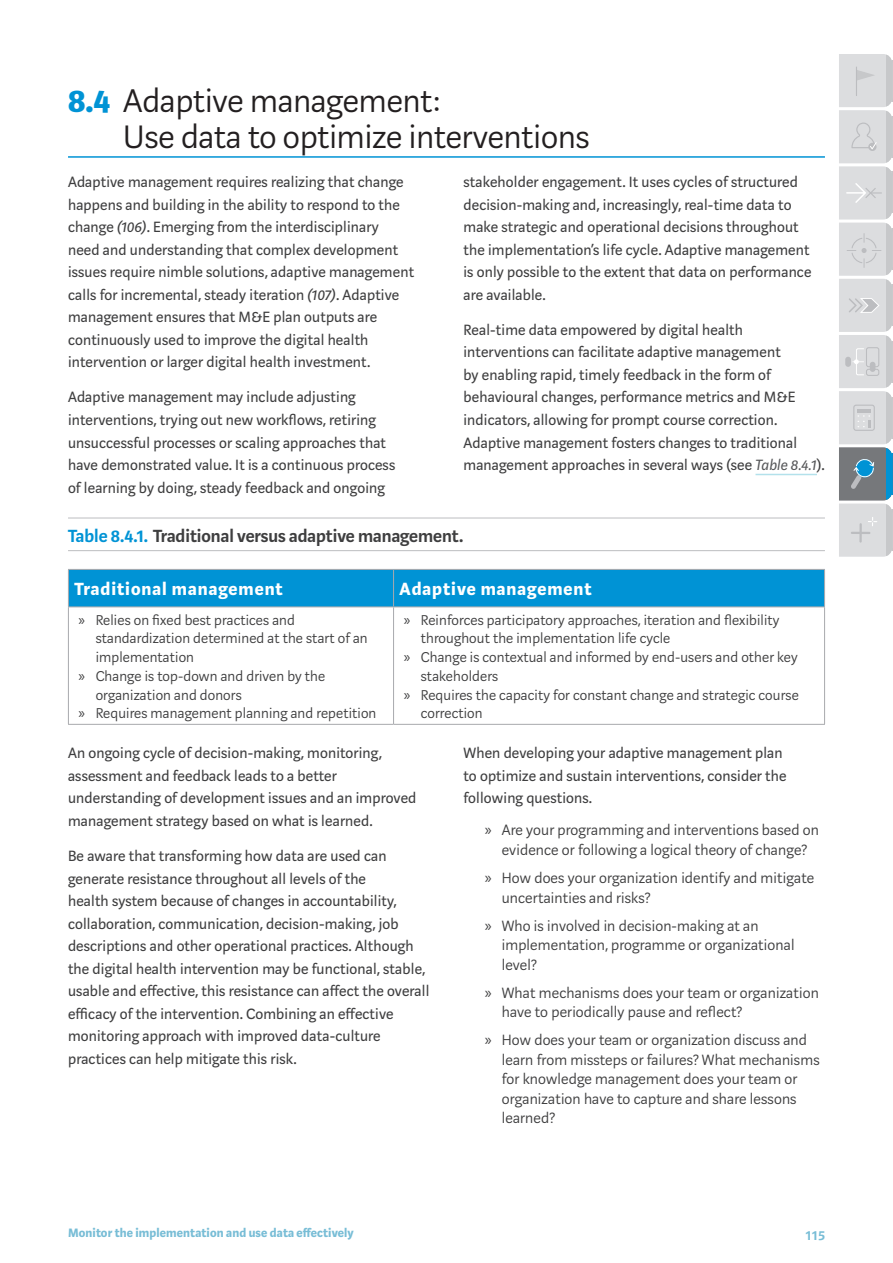
<style>
.page{position:relative;width:893px;height:1263px;background:#fff}
.page>*{position:absolute;margin:0;border:0;box-sizing:border-box;transform-origin:0 0}
.DIIG-AHead_Ch_8_who{font:300 36px/36px "Marat Sans";color:#231f20}
.DIIG-C_Head_with_dou{font:600 19.5px "Marat Sans";color:#3e3e3f}
.DIIG_--_Table_H1{font:700 19.5px "Marat Sans";letter-spacing:.05em;color:#fff}
.DIG-body_text{font:16.5px/22.5px "Marat Sans";letter-spacing:.01em;color:#3e3e3f}
.t1{font:300 16.5px/19.5px "Marat Sans";letter-spacing:.01em;color:#3e3e3f}
.t2{font:300 15.75px/18.8px "Marat Sans";letter-spacing:.01em;color:#3e3e3f}
.t3{font:600 15px "Marat Sans";color:#78bdd6}
.DIG-body_text-2{font:700 13.5px "Marat Sans";letter-spacing:.01em;color:#78bdd6}
.s1{font-weight:700;color:#0093d5}
.s2{font-style:italic}
.s3{font-style:italic;color:#57585a}
.s4{color:#0093d5}
.s5{font-family:"Myriad Pro";font-weight:400}
</style>
<div class="page">
<hr style="left:891px;top:172px;width:2px;height:41px;background:#c7c8ca">
<hr style="left:891px;top:341px;width:2px;height:41px;background:#c7c8ca">
<hr style="left:891px;top:509px;width:2px;height:42px;background:#c7c8ca">
<hr style="left:891px;top:116px;width:2px;height:41px;background:#c7c8ca">
<hr style="left:891px;top:285px;width:2px;height:41px;background:#c7c8ca">
<hr style="left:891px;top:61px;width:2px;height:41px;background:#c7c8ca">
<hr style="left:891px;top:229px;width:2px;height:41px;background:#c7c8ca">
<hr style="left:891px;top:397px;width:2px;height:41px;background:#c7c8ca">
<hr style="left:891px;top:453px;width:2px;height:42px;background:#0093d5">
<hr style="left:68px;top:156px;width:757px;height:2px;background:#0093d5">
<hr style="left:755px;top:474px;width:62px;height:1px;background:#b3e1eb">
<hr style="left:68px;top:518px;width:757px;height:1px;background:#bcbdc0">
<hr style="left:68px;top:550px;width:757px;height:1px;background:#bcbdc0">
<div style="left:69px;top:570px;width:755px;height:36px;background:#0093d5"></div>
<hr style="left:68px;top:569px;width:326px;height:1px;background:#a8a9ad">
<hr style="left:68px;top:570px;width:1px;height:36px;background:#a8a9ad">
<hr style="left:394px;top:569px;width:431px;height:1px;background:#a8a9ad">
<hr style="left:393px;top:570px;width:1px;height:36px;background:#a8a9ad">
<hr style="left:824px;top:570px;width:1px;height:36px;background:#a8a9ad">
<hr style="left:68px;top:606px;width:326px;height:1px;background:#a8a9ad">
<hr style="left:68px;top:607px;width:1px;height:117px;background:#a8a9ad">
<hr style="left:394px;top:606px;width:431px;height:1px;background:#a8a9ad">
<hr style="left:393px;top:607px;width:1px;height:117px;background:#a8a9ad">
<hr style="left:824px;top:607px;width:1px;height:117px;background:#a8a9ad">
<hr style="left:68px;top:724px;width:326px;height:1px;background:#a8a9ad">
<hr style="left:394px;top:724px;width:431px;height:1px;background:#a8a9ad">
<svg style="left:839px;top:54px;width:53px;height:503px;background:#ced2d5"></svg>
<p class="DIIG-AHead_Ch_8_who" style="left:123px;top:83px;width:468px;text-indent:-55px"><span class="s1">8.4</span> Adaptive management:<br>Use data to optimize interventions</p>
<p class="DIG-body_text" style="left:68px;top:171px;width:348px">Adaptive management requires realizing that change happens and building in the ability to respond to the change <span class="s2">(106)</span>. Emerging from the interdisciplinary need and understanding that complex development issues require nimble solutions, adaptive management calls for incremental, steady iteration <span class="s2">(107)</span>. Adaptive management ensures that M&amp;E plan outputs are continuously used to improve the digital health intervention or larger digital health investment.</p>
<p class="DIG-body_text" style="left:68px;top:386px;width:329px">Adaptive management may include adjusting interventions, trying out new workflows, retiring unsuccessful processes or scaling approaches that have demonstrated value. It is a continuous process of learning by doing, steady feedback and ongoing</p>
<p class="DIG-body_text" style="left:463px;top:171px;width:349px">stakeholder engagement. It uses cycles of structured decision-making and, increasingly, real-time data to make strategic and operational decisions throughout the implementation’s life cycle. Adaptive management is only possible to the extent that data on performance are available.</p>
<p class="DIG-body_text" style="left:463px;top:319px;width:363px">Real-time data empowered by digital health interventions can facilitate adaptive management<br>by enabling rapid, timely feedback in the form of behavioural changes, performance metrics and M&amp;E indicators, allowing for prompt course correction.<br>Adaptive management fosters changes to traditional management approaches in several ways (see <span class="s3">Table 8.4.1</span>).</p>
<p class="DIIG-C_Head_with_dou" style="left:68px;top:525px;width:397px"><span class="s4">Table 8.4.1.</span> Traditional versus adaptive management.</p>
<p class="DIIG_--_Table_H1" style="left:74px;top:579px;width:210px">Traditional management</p>
<p class="DIIG_--_Table_H1" style="left:400px;top:579px;width:193px">Adaptive management</p>
<p class="t2" style="left:96px;top:610px;width:274px;text-indent:-17px"><span class="s5">»</span> Relies on fixed best practices and standardization determined at the start of an implementation</p>
<p class="t2" style="left:96px;top:667px;width:231px;text-indent:-17px"><span class="s5">»</span> Change is top-down and driven by the organization and donors</p>
<p class="t2" style="left:79px;top:704px;width:299px"><span class="s5">»</span> Requires management planning and repetition</p>
<p class="t2" style="left:421px;top:610px;width:360px;text-indent:-17px"><span class="s5">»</span> Reinforces participatory approaches, iteration and flexibility throughout the implementation life cycle</p>
<p class="t2" style="left:421px;top:648px;width:378px;text-indent:-17px"><span class="s5">»</span> Change is contextual and informed by end-users and other key stakeholders</p>
<p class="t2" style="left:421px;top:685px;width:379px;text-indent:-17px"><span class="s5">»</span> Requires the capacity for constant change and strategic course correction</p>
<p class="DIG-body_text" style="left:68px;top:742px;width:350px">An ongoing cycle of decision-making, monitoring, assessment and feedback leads to a better understanding of development issues and an improved management strategy based on what is learned.</p>
<p class="DIG-body_text" style="left:68px;top:845px;width:363px">Be aware that transforming how data are used can generate resistance throughout all levels of the<br>health system because of changes in accountability, collaboration, communication, decision-making, job descriptions and other operational practices. Although the digital health intervention may be functional, stable, usable and effective, this resistance can affect the overall efficacy of the intervention. Combining an effective monitoring approach with improved data-culture practices can help mitigate this risk.</p>
<p class="DIG-body_text" style="left:463px;top:742px;width:325px">When developing your adaptive management plan to optimize and sustain interventions, consider the following questions.</p>
<p class="t1" style="left:485px;top:821px;width:336px;text-align:center"><span class="s5">»</span> Are your programming and interventions based on evidence or following a logical theory of change?</p>
<p class="t1" style="left:502px;top:868px;width:314px;text-indent:-17px"><span class="s5">»</span> How does your organization identify and mitigate uncertainties and risks?</p>
<p class="t1" style="left:502px;top:916px;width:294px;text-indent:-17px"><span class="s5">»</span> Who is involved in decision-making at an implementation, programme or organizational level?</p>
<p class="t1" style="left:502px;top:983px;width:319px;text-indent:-17px"><span class="s5">»</span> What mechanisms does your team or organization have to periodically pause and reflect?</p>
<p class="t1" style="left:502px;top:1030px;width:319px;text-indent:-17px"><span class="s5">»</span> How does your team or organization discuss and learn from missteps or failures? What mechanisms for knowledge management does your team or organization have to capture and share lessons learned?</p>
<p class="DIG-body_text-2" style="left:68px;top:1225px;width:287px">Monitor the implementation and use data effectively</p>
<p class="t3" style="left:806px;top:1227px;width:21px">115</p>
</div>
